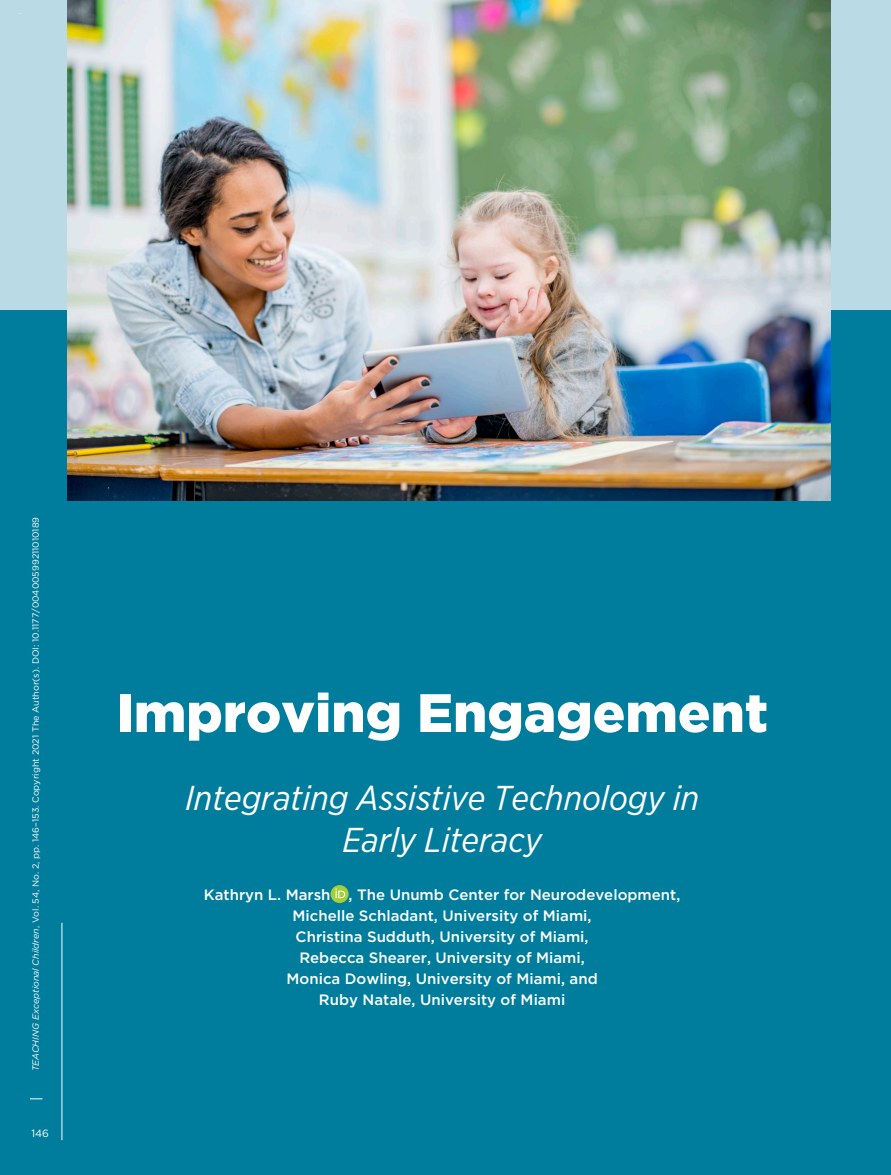
<style>
.page{position:relative;width:891px;height:1175px;background:#fff}
.page>*{position:absolute;margin:0;border:0;box-sizing:border-box;transform-origin:0 0}
.t1{font:900 54px "Gotham";color:#fff}
.t2{font:italic 34.5px/42px "Gotham Narrow";color:#fff;text-align:center}
.t3{font:500 15px/21px "Gotham";color:#fff;text-align:center}
.t4{font:10.5px "Gotham";color:#fff}
.t5{font:9px "Gotham";color:#fff}
.s1{font-style:italic}
</style>
<div class="page">
<div style="left:0;top:0;width:891px;height:900px;background:#badae6"></div>
<div style="left:0;top:311px;width:891px;height:863px;background:#007d9c"></div>
<svg style="left:30px;top:1098px;width:13px;height:1px"></svg>
<hr style="left:62px;top:922px;width:1px;height:218px;background:#fff">
<img style="left:68px;top:0;width:762px;height:501px">
<svg style="left:331px;top:885px;width:18px;height:18px"></svg>
<svg style="left:335px;top:888px;width:10px;height:10px"></svg>
<p class="t5" style="left:30px;top:1071px;width:556px;rotate:-90deg"><span class="s1">TEACHING Exceptional Children</span>, Vol. 54, No. 2, pp. 146–153. Copyright 2021 The Author(s). DOI: 10.1177/00400599211010189</p>
<p class="t4" style="left:32px;top:1126px;width:19px">146</p>
<h1 class="t1" style="left:116px;top:675px;width:653px">Improving Engagement</h1>
<h2 class="t2" style="left:185px;top:776px;width:516px">Integrating Assistive Technology in<br>Early Literacy</h2>
<p class="t3" style="left:204px;top:884px;width:478px">Kathryn L. Marsh , The Unumb Center for Neurodevelopment, Michelle Schladant, University of Miami,<br>Christina Sudduth, University of Miami,<br>Rebecca Shearer, University of Miami,<br>Monica Dowling, University of Miami, and<br>Ruby Natale, University of Miami</p>
</div>
